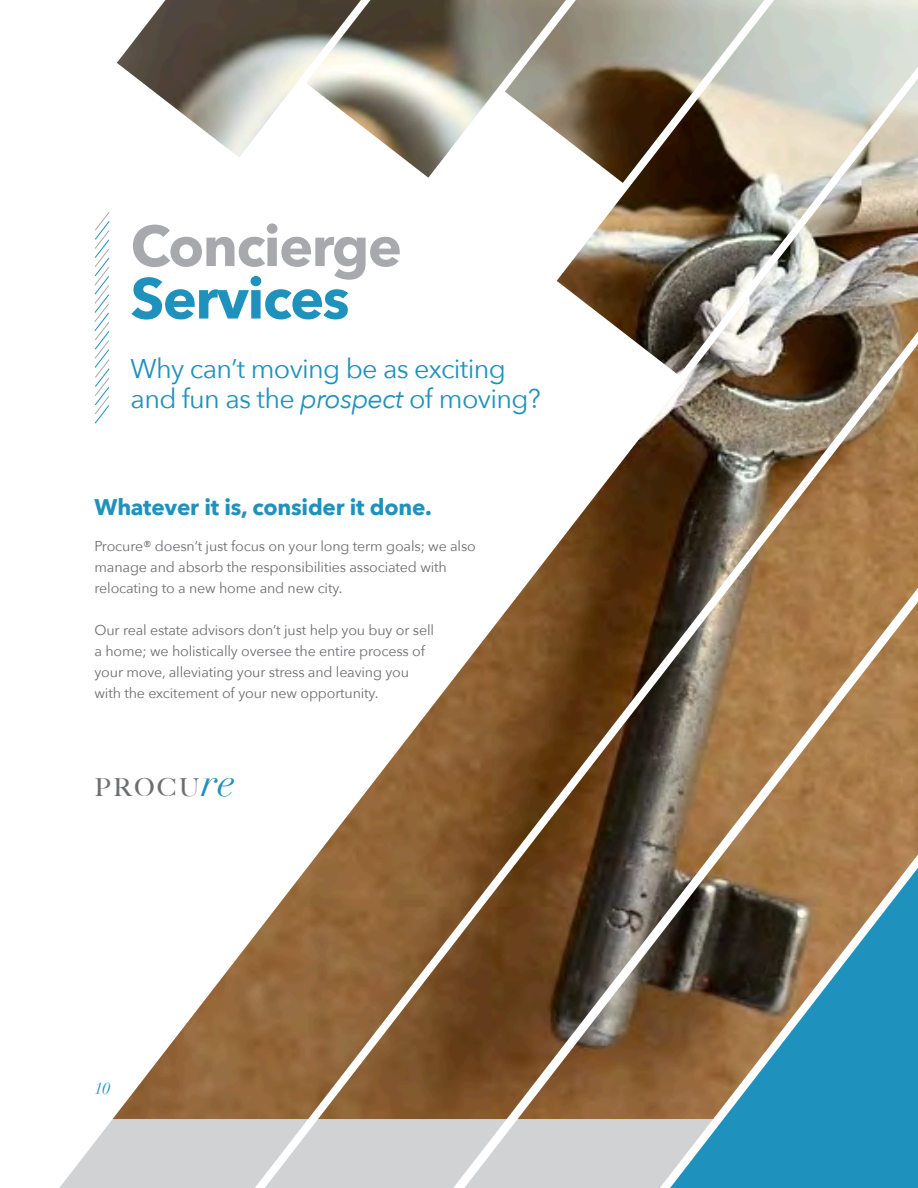
<style>
.page{position:relative;width:918px;height:1188px;background:#fff}
.page>*{position:absolute;margin:0;border:0;box-sizing:border-box;transform-origin:0 0}
.t1{font:700 57px "Avenir Next";letter-spacing:-.025em;color:#a8a9ad}
.t2{font:700 57px "Avenir Next";letter-spacing:-.025em;color:#1e92bc}
.t3{font:italic 41.4px "Didot";color:#1e92bc}
.t4{font:27px "Avenir Next";letter-spacing:-.025em;color:#1e92bc}
.t5{font:500 24.75px "Big Caslon";letter-spacing:.1em;color:#6c6d70}
.t6{font:700 22.5px "Avenir Next";letter-spacing:-.01em;color:#1e92bc}
.t7{font:italic 16.5px "Didot";color:#1e92bc}
.t8{font:14.25px/21px "Avenir Next";letter-spacing:-.01em;color:#6c6d70}
.s1{font-style:italic}
</style>
<div class="page">
<svg style="left:59px;top:1118px;width:206px;height:70px;background:#d7d8d9"></svg>
<img style="left:113px;top:280px;width:444px;height:839px">
<img style="left:557px;top:0;width:361px;height:344px">
<svg style="left:265px;top:344px;width:405px;height:844px"></svg>
<img style="left:318px;top:344px;width:600px;height:775px">
<img style="left:361px;top:0;width:144px;height:178px">
<img style="left:117px;top:0;width:244px;height:157px">
<img style="left:505px;top:0;width:259px;height:183px">
<svg style="left:670px;top:868px;width:248px;height:320px;background:#528087"></svg>
<svg style="left:94px;top:212px;width:16px;height:212px"></svg>
<p class="t1" style="left:131px;top:197px;width:273px">Concierge</p>
<p class="t2" style="left:131px;top:249px;width:220px">Services</p>
<p class="t4" style="left:131px;top:346px;width:377px">Why can’t moving be as exciting</p>
<p class="t4" style="left:131px;top:376px;width:412px">and fun as the <span class="s1">prospect</span> of moving?</p>
<p class="t6" style="left:94px;top:488px;width:339px">Whatever it is, consider it done.</p>
<p class="t8" style="left:94px;top:535px;width:383px">Procure® doesn’t just focus on your long term goals; we also manage and absorb the responsibilities associated with relocating to a new home and new city.</p>
<p class="t8" style="left:94px;top:619px;width:341px">Our real estate advisors don’t just help you buy or sell a home; we holistically oversee the entire process of your move, alleviating your stress and leaving you with the excitement of your new opportunity.</p>
<p class="t5" style="left:94px;top:766px;width:106px">PROCU</p>
<p class="t3" style="left:201px;top:756px;width:36px">re</p>
<p class="t7" style="left:94px;top:1078px;width:17px">10</p>
</div>
